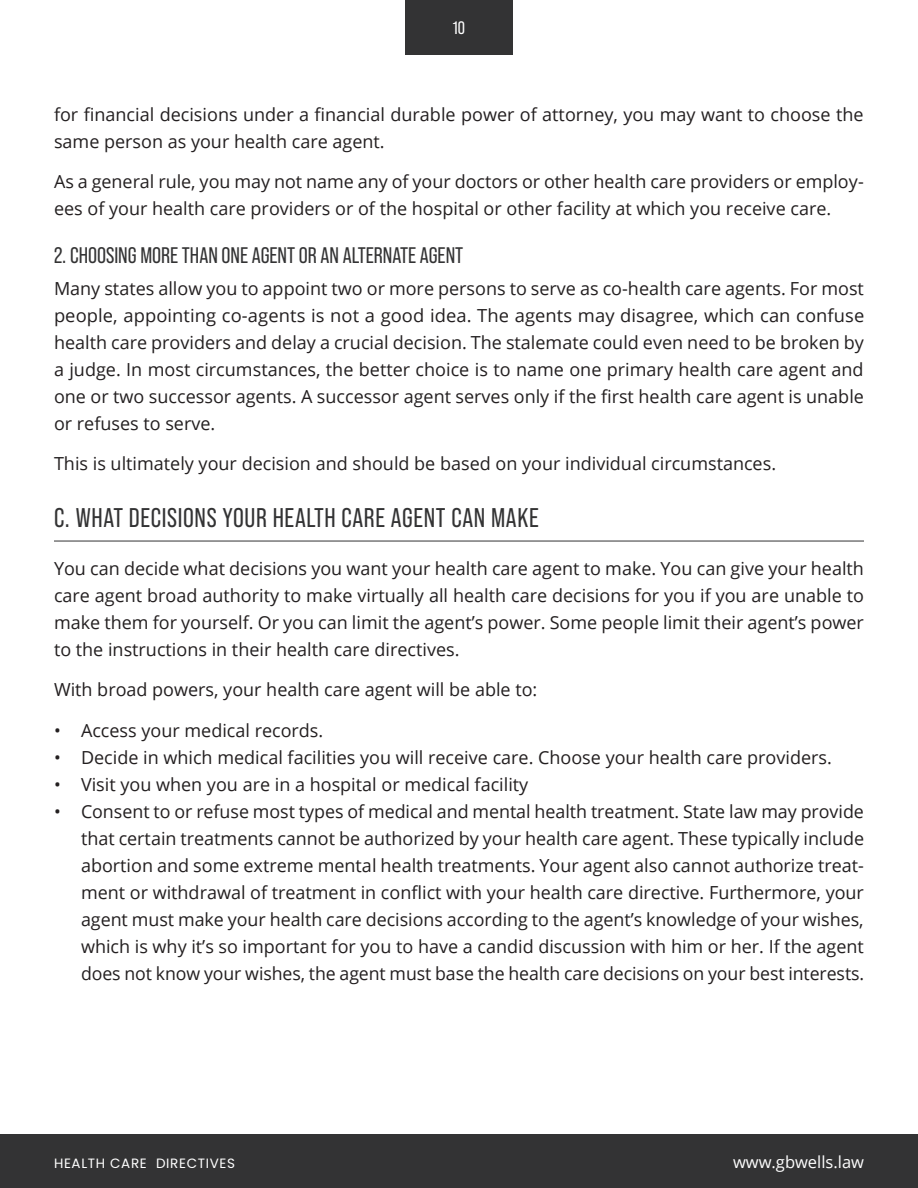
<style>
.page{position:relative;width:918px;height:1188px;background:#fff}
.page>*{position:absolute;margin:0;border:0;box-sizing:border-box;transform-origin:0 0}
.H1_-_Heading_1{font:27px "Bebas Neue Pro";letter-spacing:.025em;color:#333334}
.H2_-_Heading_2{font:22.5px "Bebas Neue Pro";color:#333334}
.P1_1_-_Basic_Paragra{font:18px/27px "Open Sans";color:#231f20;text-align:justify}
.t1{font:18px "Bebas Neue Pro";color:#fff}
.t2{font:16.5px "Open Sans";color:#fff}
.t3{font:13.5px "Poppins";letter-spacing:.05em;color:#fff}
</style>
<div class="page">
<div style="left:405px;top:0;width:108px;height:54px;background:#333334"></div>
<div style="left:0;top:1134px;width:918px;height:54px;background:#333334"></div>
<hr style="left:54px;top:541px;width:810px;height:1px;background:#333334">
<p class="t1" style="left:453px;top:18px;width:14px">10</p>
<p class="P1_1_-_Basic_Paragra" style="left:54px;top:100px;width:811px">for financial decisions under a financial durable power of attorney, you may want to choose the same person as your health care agent.</p>
<p class="P1_1_-_Basic_Paragra" style="left:54px;top:168px;width:812px">As a general rule, you may not name any of your doctors or other health care providers or employ&shy;ees of your health care providers or of the hospital or other facility at which you receive care.</p>
<p class="H2_-_Heading_2" style="left:54px;top:243px;width:411px">2. CHOOSING MORE THAN ONE AGENT OR AN ALTERNATE AGENT</p>
<p class="P1_1_-_Basic_Paragra" style="left:54px;top:274px;width:812px">Many states allow you to appoint two or more persons to serve as co-health care agents. For most people, appointing co-agents is not a good idea. The agents may disagree, which can confuse health care providers and delay a crucial decision. The stalemate could even need to be broken by a judge. In most circumstances, the better choice is to name one primary health care agent and one or two successor agents. A successor agent serves only if the first health care agent is unable or refuses to serve.</p>
<p class="P1_1_-_Basic_Paragra" style="left:54px;top:450px;width:724px">This is ultimately your decision and should be based on your individual circumstances.</p>
<p class="H1_-_Heading_1" style="left:54px;top:503px;width:486px">C. WHAT DECISIONS YOUR HEALTH CARE AGENT CAN MAKE</p>
<p class="P1_1_-_Basic_Paragra" style="left:54px;top:554px;width:812px">You can decide what decisions you want your health care agent to make. You can give your health care agent broad authority to make virtually all health care decisions for you if you are unable to make them for yourself. Or you can limit the agent’s power. Some people limit their agent’s power to the instructions in their health care directives.</p>
<p class="P1_1_-_Basic_Paragra" style="left:54px;top:676px;width:485px">With broad powers, your health care agent will be able to:</p>
<p class="P1_1_-_Basic_Paragra" style="left:54px;top:716px;width:271px">• Access your medical records.</p>
<p class="P1_1_-_Basic_Paragra" style="left:54px;top:743px;width:779px">• Decide in which medical facilities you will receive care. Choose your health care providers.</p>
<p class="P1_1_-_Basic_Paragra" style="left:54px;top:770px;width:476px">• Visit you when you are in a hospital or medical facility</p>
<p class="P1_1_-_Basic_Paragra" style="left:81px;top:797px;width:785px;text-indent:-27px">• Consent to or refuse most types of medical and mental health treatment. State law may provide that certain treatments cannot be authorized by your health care agent. These typically include abortion and some extreme mental health treatments. Your agent also cannot authorize treat&shy;ment or withdrawal of treatment in conflict with your health care directive. Furthermore, your agent must make your health care decisions according to the agent’s knowledge of your wishes, which is why it’s so important for you to have a candid discussion with him or her. If the agent does not know your wishes, the agent must base the health care decisions on your best interests.</p>
<p class="t3" style="left:54px;top:1156px;width:183px">HEALTH CARE DIRECTIVES</p>
<p class="t2" style="left:733px;top:1151px;width:132px">www.gbwells.law</p>
</div>
